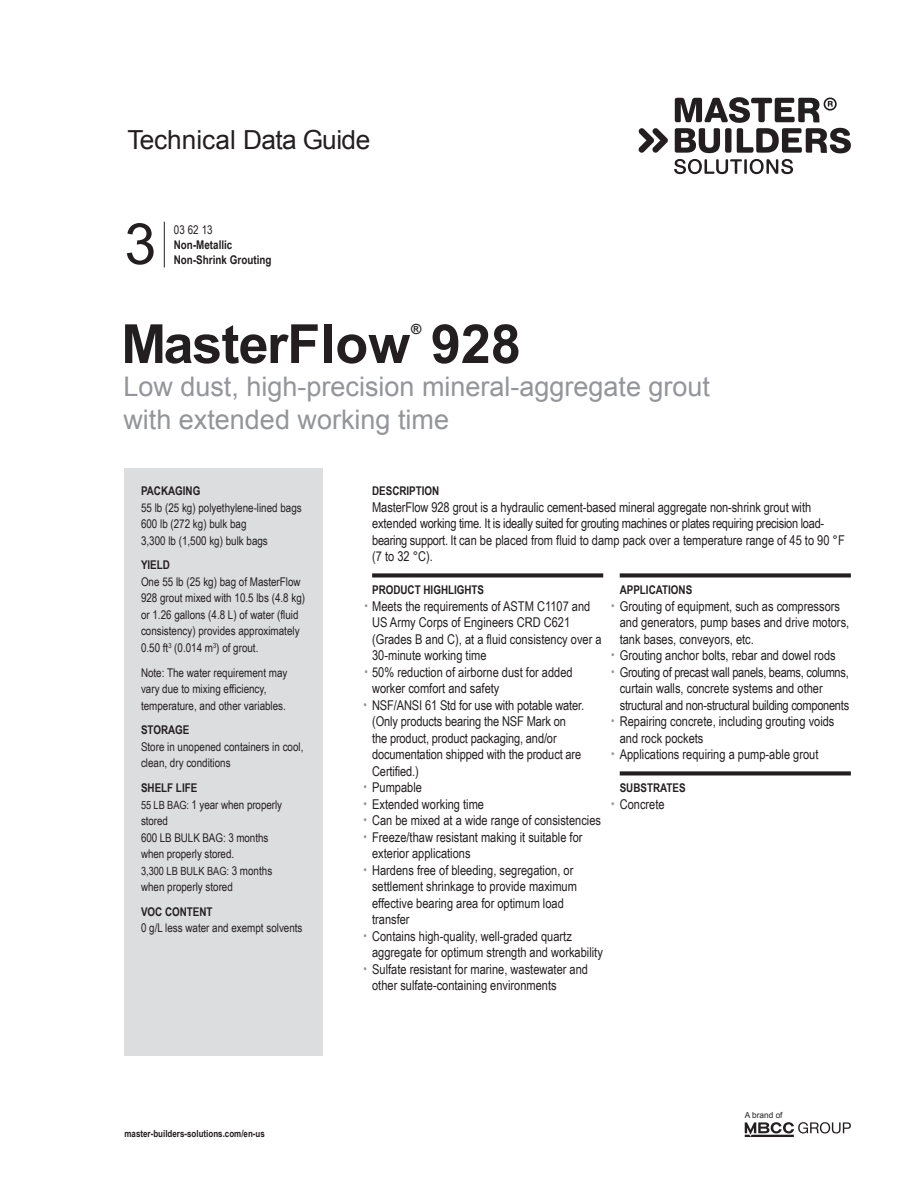
<style>
.page{position:relative;width:918px;height:1188px;background:#fff}
.page>*{position:absolute;margin:0;border:0;box-sizing:border-box;transform-origin:0 0}
.CSI_DIV__Number{font:57px "Arial";color:#231f20}
.Product_Name{font:700 54px "Arial";letter-spacing:-.015em;color:#231f20}
.Product_Name_Subhead{font:27px/33px "Arial";color:#939598}
.t1{font:26.25px "Arial";letter-spacing:-.015em;color:#231f20}
.Product_Name-2{font:700 13.95px "Arial";color:#231f20}
.Bullets_Body{font:13.5px/16.5px "Arial Narrow";color:#231f20}
.Body_Copy__Indent{font:13.5px/16.5px "Arial Narrow";color:#231f20}
.Bullets_Body-2{font:13.5px/16.5px "Arial Narrow";letter-spacing:-.02em;color:#231f20}
.Side_Block_Body_Copy{font:12px/16.5px "Arial Narrow";color:#231f20}
.Headers_with_Rule{font:700 12px "Arial Narrow";color:#231f20}
.CSI_DIV__Main{font:700 12px/15px "Arial Narrow";color:#231f20}
.Body_Copy__Indent-2{font:700 12px "Arial Narrow";color:#231f20}
.Side_Block_Body_Copy-2{font:11.25px "Arial Narrow";color:#231f20}
.t2{font:700 9.75px "Arial Narrow";color:#231f20}
.t3{font:8.25px "Arial";color:#231f20}
.s1{font-weight:400}
.s2{font-weight:700}
.s3{font-size:11.25px}
.s4{font-size:12px}
.s5{font-size:12px;color:#939598}
</style>
<div class="page">
<div style="left:125px;top:469px;width:198px;height:587px;background:#dcdddf"></div>
<hr style="left:164px;top:222px;width:1px;height:45px;background:#231f20">
<div style="left:372px;top:573px;width:231px;height:5px;background:#231f20"></div>
<div style="left:620px;top:573px;width:231px;height:5px;background:#231f20"></div>
<div style="left:620px;top:771px;width:231px;height:5px;background:#231f20"></div>
<svg style="left:674px;top:159px;width:119px;height:15px"></svg>
<svg style="left:639px;top:128px;width:29px;height:25px"></svg>
<svg style="left:675px;top:97px;width:176px;height:56px"></svg>
<svg style="left:745px;top:1122px;width:106px;height:15px"></svg>
<h3 class="t1" style="left:128px;top:122px;width:244px">Technical Data Guide</h3>
<p class="CSI_DIV__Number" style="left:125px;top:207px;width:33px">3</p>
<p class="CSI_DIV__Main" style="left:174px;top:222px;width:60px"><span class="s1">03 62 13<br></span>Non-Metallic</p>
<p class="CSI_DIV__Main" style="left:174px;top:252px;width:99px">Non-Shrink Grouting</p>
<p class="Product_Name-2" style="left:411px;top:320px;width:12px">®</p>
<p class="Product_Name" style="left:121px;top:308px;width:401px">MasterFlow 928</p>
<p class="Product_Name_Subhead" style="left:123px;top:370px;width:588px">Low dust, high-precision mineral-aggregate grout with extended working time</p>
<p class="Side_Block_Body_Copy" style="left:141px;top:482px;width:162px"><span class="s2">PACKAGING<br></span>55 lb (25 kg) polyethylene-lined bags<br>600 lb (272 kg) bulk bag<br>3,300 lb (1,500 kg) bulk bags</p>
<p class="Side_Block_Body_Copy" style="left:141px;top:556px;width:166px"><span class="s2">YIELD<br></span>One 55 lb (25 kg) bag of MasterFlow<br>928 grout mixed with 10.5 lbs (4.8 kg) or 1.26 gallons (4.8 L) of water (fluid consistency) provides approximately<br>0.50 ft<sup>3</sup> (0.014 m<sup>3</sup>) of grout.</p>
<p class="Side_Block_Body_Copy" style="left:141px;top:664px;width:148px">Note: The water requirement may vary due to mixing efficiency, temperature, and other variables.</p>
<p class="Side_Block_Body_Copy" style="left:141px;top:721px;width:164px"><span class="s2">STORAGE<br></span>Store in unopened containers in cool, clean, dry conditions</p>
<p class="Side_Block_Body_Copy" style="left:141px;top:779px;width:143px"><span class="s2">SHELF LIFE<br></span><span class="s3">55 LB BAG:</span> 1 year when properly stored<br>600 LB BULK BAG: 3 months when properly stored.</p>
<p class="Side_Block_Body_Copy-2" style="left:141px;top:862px;width:133px">3,300 LB BULK BAG: <span class="s4">3 months</span></p>
<p class="Side_Block_Body_Copy" style="left:141px;top:878px;width:93px">when properly stored</p>
<p class="Side_Block_Body_Copy" style="left:141px;top:903px;width:163px"><span class="s2">VOC CONTENT<br></span>0 g/L less water and exempt solvents</p>
<p class="t2" style="left:125px;top:1126px;width:142px">master-builders-solutions.com/en-us</p>
<p class="Body_Copy__Indent-2" style="left:372px;top:482px;width:69px">DESCRIPTION</p>
<p class="Body_Copy__Indent" style="left:372px;top:498px;width:474px">MasterFlow 928 grout is a hydraulic cement-based mineral aggregate non-shrink grout with extended working time. It is ideally suited for grouting machines or plates requiring precision load&shy;bearing support. It can be placed from fluid to damp pack over a temperature range of 45 to 90 °F (7 to 32 °C).</p>
<p class="Headers_with_Rule" style="left:372px;top:581px;width:114px">PRODUCT HIGHLIGHTS</p>
<p class="Body_Copy__Indent" style="left:372px;top:597px;width:231px;text-indent:-8px"><span class="s5">•</span> Meets the requirements of ASTM C1107 and US Army Corps of Engineers CRD C621 (Grades B and C), at a fluid consistency over a 30-minute working time</p>
<p class="Body_Copy__Indent" style="left:372px;top:663px;width:202px;text-indent:-8px"><span class="s5">•</span> 50% reduction of airborne dust for added worker comfort and safety</p>
<p class="Bullets_Body" style="left:372px;top:696px;width:214px;text-indent:-9px"><span class="s5">•</span> NSF/ANSI 61 Std for use with potable water. (Only products bearing the NSF Mark on the product, product packaging, and/or documentation shipped with the product are Certified.)</p>
<p class="Bullets_Body" style="left:363px;top:778px;width:60px"><span class="s5">•</span> Pumpable</p>
<p class="Bullets_Body" style="left:363px;top:795px;width:122px"><span class="s5">•</span> Extended working time</p>
<p class="Bullets_Body" style="left:363px;top:811px;width:239px"><span class="s5">•</span> Can be mixed at a wide range of consistencies</p>
<p class="Bullets_Body" style="left:372px;top:828px;width:212px;text-indent:-9px"><span class="s5">•</span> Freeze/thaw resistant making it suitable for exterior applications</p>
<p class="Bullets_Body" style="left:372px;top:861px;width:206px;text-indent:-9px"><span class="s5">•</span> Hardens free of bleeding, segregation, or settlement shrinkage to provide maximum effective bearing area for optimum load transfer</p>
<p class="Bullets_Body" style="left:372px;top:927px;width:232px;text-indent:-9px"><span class="s5">•</span> Contains high-quality, well-graded quartz aggregate for optimum strength and workability</p>
<p class="Bullets_Body" style="left:372px;top:960px;width:217px;text-indent:-9px"><span class="s5">•</span> Sulfate resistant for marine, wastewater and other sulfate-containing environments</p>
<p class="Headers_with_Rule" style="left:620px;top:581px;width:74px">APPLICATIONS</p>
<p class="Bullets_Body" style="left:620px;top:597px;width:231px;text-indent:-9px"><span class="s5">•</span> Grouting of equipment, such as compressors and generators, pump bases and drive motors, tank bases, conveyors, etc.</p>
<p class="Bullets_Body" style="left:611px;top:646px;width:226px"><span class="s5">•</span> Grouting anchor bolts, rebar and dowel rods</p>
<p class="Bullets_Body-2" style="left:620px;top:663px;width:231px;text-indent:-9px"><span class="s5">•</span> Grouting of precast wall panels, beams, columns, curtain walls, concrete systems and other structural and non-structural building components</p>
<p class="Bullets_Body" style="left:620px;top:712px;width:216px;text-indent:-9px"><span class="s5">•</span> Repairing concrete, including grouting voids and rock pockets</p>
<p class="Bullets_Body" style="left:611px;top:745px;width:209px"><span class="s5">•</span> Applications requiring a pump-able grout</p>
<p class="Headers_with_Rule" style="left:620px;top:779px;width:67px">SUBSTRATES</p>
<p class="Bullets_Body" style="left:611px;top:795px;width:55px"><span class="s5">•</span> Concrete</p>
<p class="t3" style="left:745px;top:1110px;width:39px">A brand of</p>
</div>
